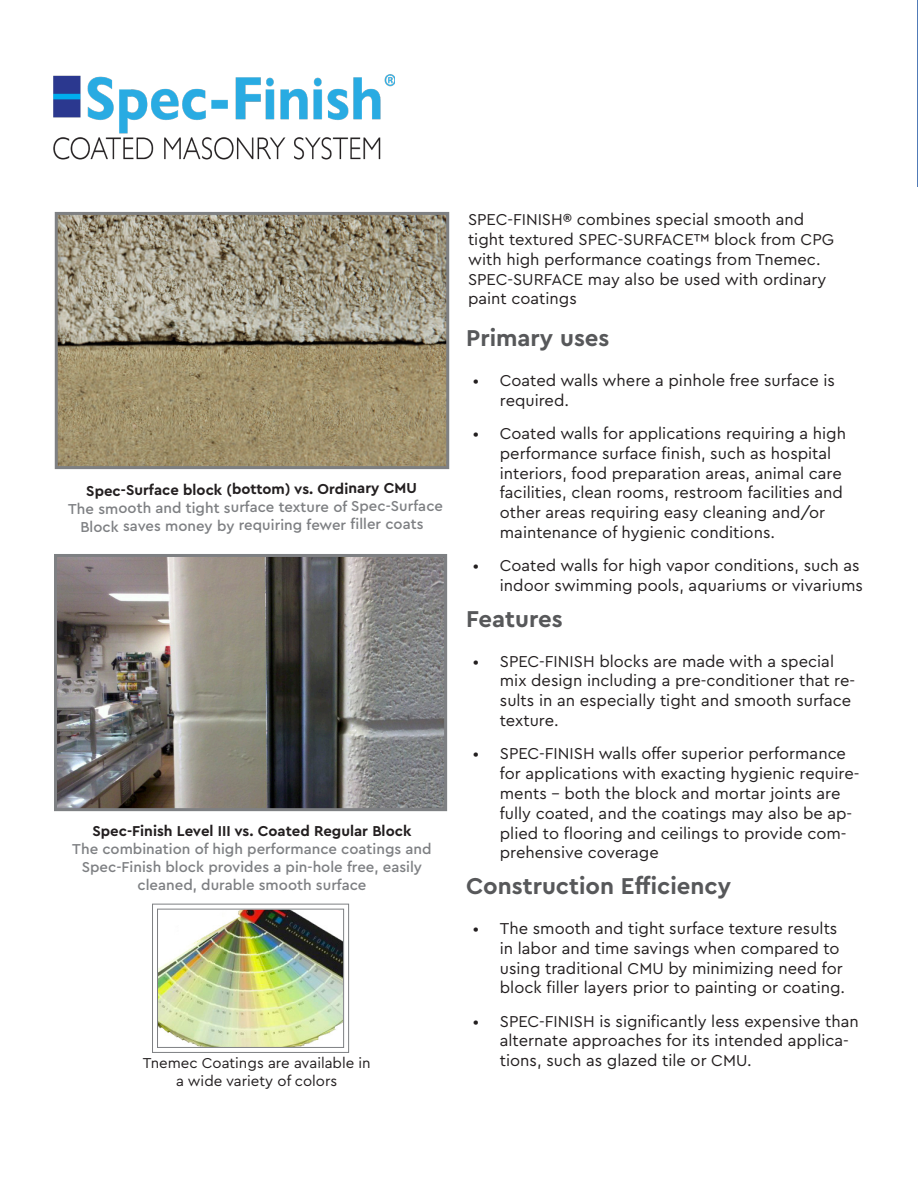
<style>
.page{position:relative;width:918px;height:1188px;background:#fff}
.page>*{position:absolute;margin:0;border:0;box-sizing:border-box;transform-origin:0 0}
.Header_Cera_16_Gray{font:700 24px "Cera Pro";color:#57585a}
.t1{font:16.5px/19.8px "Cera Pro";color:#231f20}
.t2{font:500 15px/18px "Cera Pro";color:#7e8083;text-align:center}
.t3{font:700 15px "Cera Pro";color:#231f20}
.Body_Cera__12pt_Blac{font:15px/18px "Cera Pro";color:#231f20;text-align:center}
</style>
<div class="page">
<img style="left:53px;top:74px;width:341px;height:86px">
<img style="left:58px;top:558px;width:385px;height:249px">
<div style="left:54px;top:554px;width:393px;height:257px;border:3px solid #7e8083"></div>
<img style="left:152px;top:903px;width:198px;height:150px">
<div style="left:157px;top:909px;width:187px;height:139px;border:1px solid #7e8083"></div>
<img style="left:59px;top:216px;width:386px;height:249px">
<div style="left:55px;top:212px;width:394px;height:257px;border:3px solid #7e8083"></div>
<hr style="left:917px;top:0;width:1px;height:186px;background:#517bb7">
<p class="t3" style="left:86px;top:482px;width:332px;rotate:-1deg">Spec-Surface block (bottom) vs. Ordinary CMU</p>
<p class="t2" style="left:68px;top:501px;width:376px;rotate:-1deg">The smooth and tight surface texture of Spec-Surface<br>Block saves money by requiring fewer fi ller coats</p>
<p class="t3" style="left:93px;top:821px;width:320px">Spec-Finish Level III vs. Coated Regular Block</p>
<p class="t2" style="left:72px;top:840px;width:361px">The combination of high performance coatings and<br>Spec-Finish block provides a pin-hole free, easily cleaned, durable smooth surface</p>
<p class="Body_Cera__12pt_Blac" style="left:143px;top:1053px;width:229px">Tnemec Coatings are available in a wide variety of colors</p>
<p class="t1" style="left:468px;top:209px;width:368px">SPEC-FINISH® combines special smooth and tight textured SPEC-SURFACE™ block from CPG with high performance coatings from Tnemec.<br>SPEC-SURFACE may also be used with ordinary paint coatings</p>
<p class="Header_Cera_16_Gray" style="left:466px;top:322px;width:145px">Primary uses</p>
<p class="t1" style="left:500px;top:370px;width:337px;text-indent:-27px">• Coated walls where a pinhole free surface is required.</p>
<p class="t1" style="left:500px;top:423px;width:348px;text-indent:-27px">• Coated walls for applications requiring a high performance surface finish, such as hospital interiors, food preparation areas, animal care facilities, clean rooms, restroom facilities and other areas requiring easy cleaning and/or maintenance of hygienic conditions.</p>
<p class="t1" style="left:473px;top:555px;width:392px;text-align:right">• Coated walls for high vapor conditions, such as indoor swimming pools, aquariums or vivariums</p>
<p class="Header_Cera_16_Gray" style="left:466px;top:603px;width:98px">Features</p>
<p class="t1" style="left:500px;top:650px;width:357px;text-indent:-27px">• SPEC-FINISH blocks are made with a special mix design including a pre-conditioner that re&shy;sults in an especially tight and smooth surface texture.</p>
<p class="t1" style="left:500px;top:743px;width:361px;text-indent:-27px">• SPEC-FINISH walls offer superior performance for applications with exacting hygienic require&shy;ments - both the block and mortar joints are fully coated, and the coatings may also be ap&shy;plied to flooring and ceilings to provide com&shy;prehensive coverage</p>
<p class="Header_Cera_16_Gray" style="left:466px;top:870px;width:267px">Construction Efficiency</p>
<p class="t1" style="left:500px;top:918px;width:347px;text-indent:-27px">• The smooth and tight surface texture results in labor and time savings when compared to using traditional CMU by minimizing need for block filler layers prior to painting or coating.</p>
<p class="t1" style="left:500px;top:1010px;width:360px;text-indent:-27px">• SPEC-FINISH is significantly less expensive than alternate approaches for its intended applica&shy;tions, such as glazed tile or CMU.</p>
</div>
